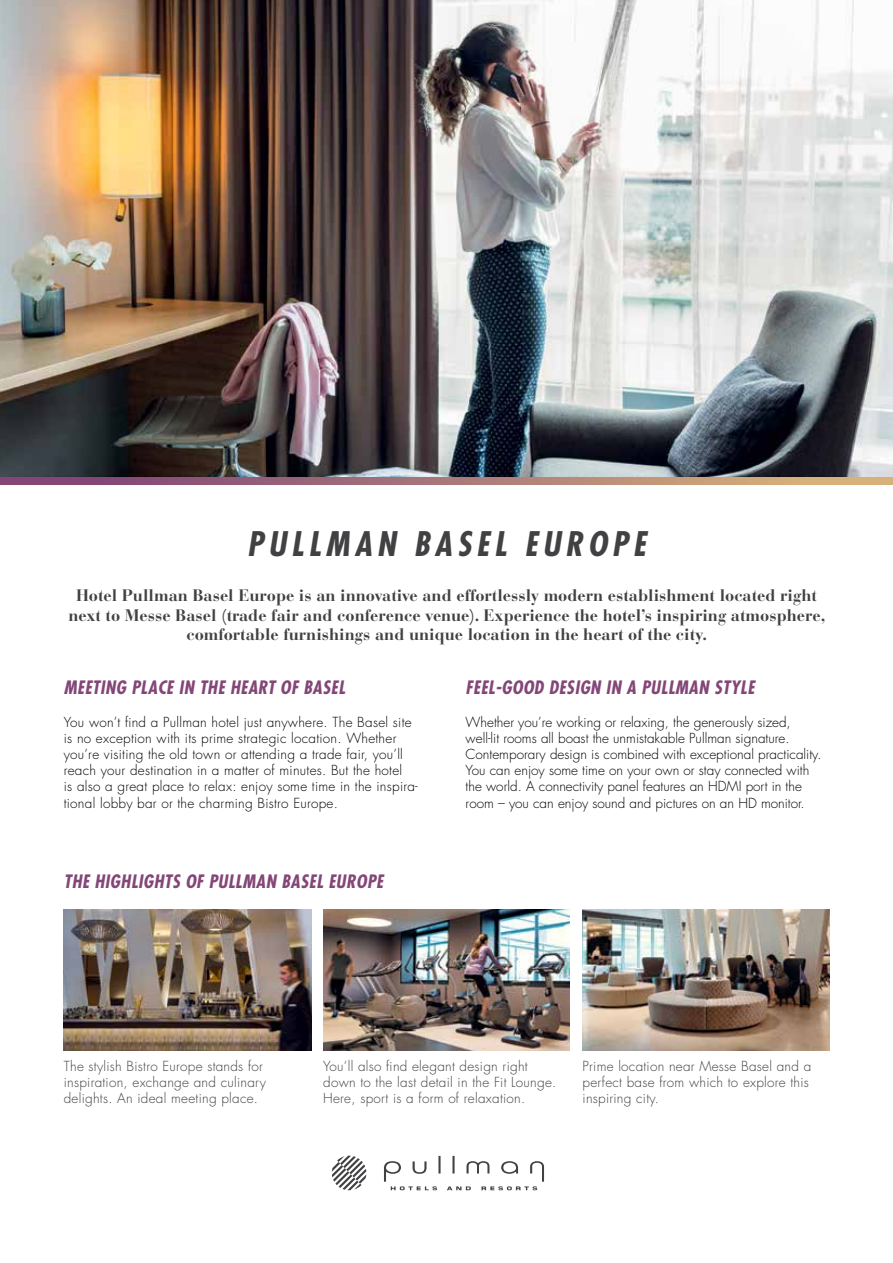
<style>
.page{position:relative;width:893px;height:1263px;background:#fff}
.page>*{position:absolute;margin:0;border:0;box-sizing:border-box;transform-origin:0 0}
.t1{font:italic 700 condensed 33px "Futura Std";letter-spacing:.15em;color:#414042}
.t2{font:italic 700 condensed 18px "Futura Std";letter-spacing:.025em;color:#834677}
.t3{font:700 16.5px/19.8px "Bauer Bodoni Std";color:#414042;text-align:center}
.t4{font:300 13.5px/16.2px "Futura Std";color:#000}
.t5{font:300 13.5px/16.2px "Futura Std";letter-spacing:.02em;color:#000}
.t6{font:300 13.5px/16.2px "Futura Std";letter-spacing:.02em;color:#414042}
</style>
<div class="page">
<svg style="left:0;top:476px;width:893px;height:8px;background:#a17777"></svg>
<img style="left:0;top:0;width:893px;height:476px">
<img style="left:64px;top:909px;width:247px;height:142px">
<img style="left:583px;top:909px;width:246px;height:142px">
<img style="left:323px;top:909px;width:247px;height:142px">
<svg style="left:384px;top:1156px;width:57px;height:34px"></svg>
<svg style="left:447px;top:1156px;width:97px;height:34px"></svg>
<svg style="left:332px;top:1156px;width:34px;height:34px"></svg>
<h1 class="t1" style="left:247px;top:523px;width:400px">PULLMAN BASEL EUROPE</h1>
<p class="t3" style="left:68px;top:585px;width:758px">Hotel Pullman Basel Europe is an innovative and effortlessly modern establishment located right next to Messe Basel (trade fair and conference venue). Experience the hotel’s inspiring atmosphere, comfortable furnishings and unique location in the heart of the city.</p>
<h2 class="t2" style="left:64px;top:676px;width:283px">MEETING PLACE IN THE HEART OF BASEL</h2>
<p class="t5" style="left:64px;top:714px;width:356px">You won’t find a Pullman hotel just anywhere. The Basel site is no exception with its prime strategic location. Whether you’re visiting the old town or attending a trade fair, you’ll reach your destination in a matter of minutes. But the hotel<br>is also a great place to relax: enjoy some time in the inspira&shy;tional lobby bar or the charming Bistro Europe.</p>
<h2 class="t2" style="left:466px;top:676px;width:290px">FEEL-GOOD DESIGN IN A PULLMAN STYLE</h2>
<p class="t4" style="left:466px;top:714px;width:357px">Whether you’re working or relaxing, the generously sized, well-lit rooms all boast the unmistakable Pullman signature.<br>Contemporary design is combined with exceptional practicality.<br>You can enjoy some time on your own or stay connected with the world. A connectivity panel features an HDMI port in the room – you can enjoy sound and pictures on an HD monitor.</p>
<h2 class="t2" style="left:64px;top:870px;width:321px">THE HIGHLIGHTS OF PULLMAN BASEL EUROPE</h2>
<p class="t6" style="left:64px;top:1058px;width:204px">The stylish Bistro Europe stands for inspiration, exchange and culinary delights. An ideal meeting place.</p>
<p class="t6" style="left:323px;top:1058px;width:235px">You’ll also find elegant design right down to the last detail in the Fit Lounge.<br>Here, sport is a form of relaxation.</p>
<p class="t6" style="left:583px;top:1058px;width:230px">Prime location near Messe Basel and a perfect base from which to explore this inspiring city.</p>
</div>
